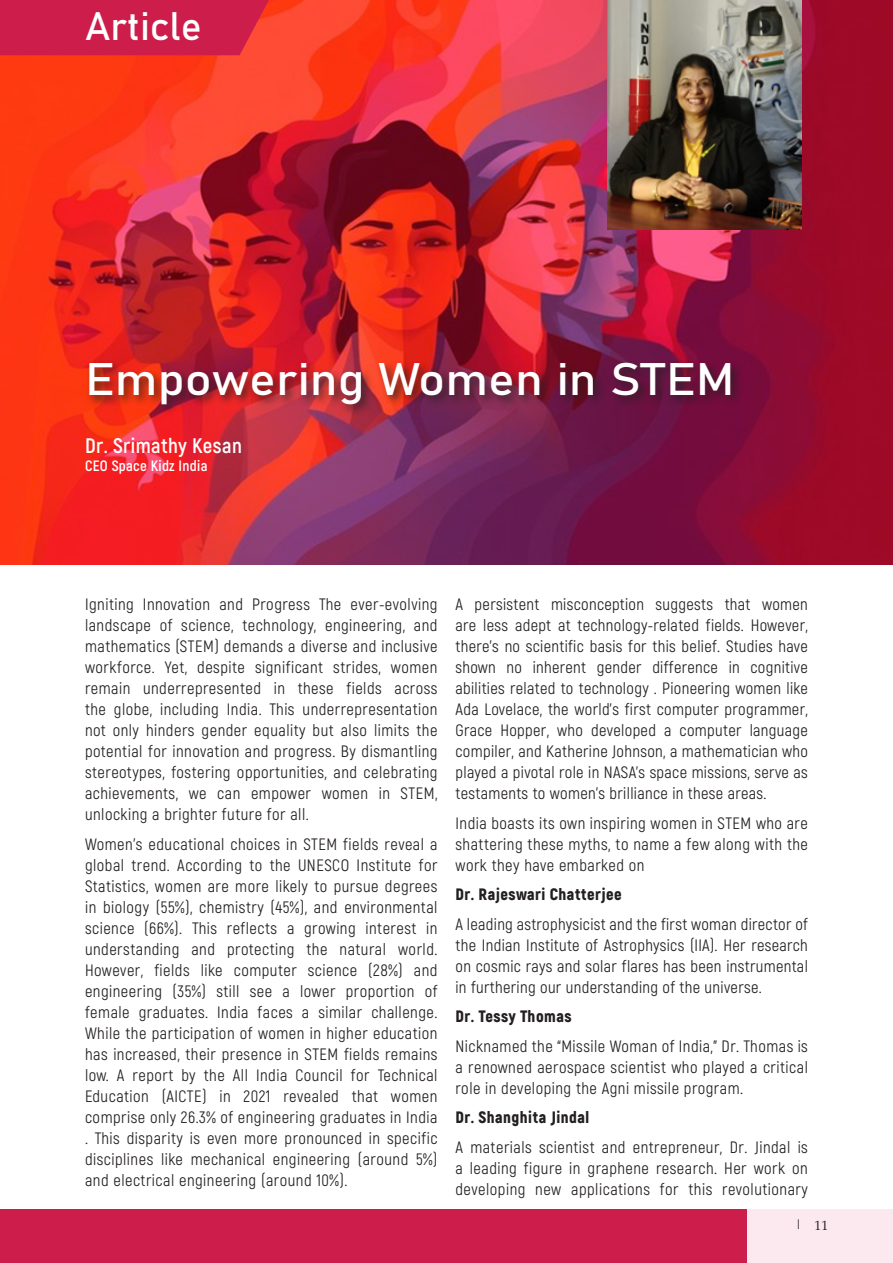
<style>
.page{position:relative;width:893px;height:1263px;background:#fff}
.page>*{position:absolute;margin:0;border:0;box-sizing:border-box;transform-origin:0 0}
.t1{font:45px "Bahnschrift";color:#fff;scale:1.11 1}
.t2{font:39.3px "Bahnschrift";color:#fff}
.t3{font:700 21px "Akrobat";letter-spacing:.02em;color:#fff}
.t4{font:16.5px/21px "Akrobat";letter-spacing:.03em;color:#231f20;text-align:justify}
.t5{font:900 16.5px "Akrobat";letter-spacing:.03em;color:#231f20}
.t6{font:700 15px "Akrobat";letter-spacing:.02em;color:#fff}
.t7{font:13.5px "URW Palladio IT";color:#231f20}
</style>
<div class="page">
<div style="left:746px;top:1210px;width:147px;height:53px;background:#fce8ef"></div>
<div style="left:0;top:1210px;width:746px;height:53px;background:#cd1e4b"></div>
<img style="left:0;top:0;width:893px;height:564px">
<div style="left:86px;top:359px;width:657px;height:58px;background:#231f20;opacity:.75"></div>
<div style="left:0;top:0;width:269px;height:55px;background:#cd1e4b"></div>
<img style="left:608px;top:0;width:193px;height:229px">
<p class="t2" style="left:85px;top:-4px;width:118px">Article</p>
<p class="t1" style="left:85px;top:345px;width:587px">Empowering Women in STEM</p>
<p class="t3" style="left:85px;top:433px;width:158px">Dr. Srimathy Kesan</p>
<p class="t6" style="left:85px;top:457px;width:124px">CEO Space Kidz India</p>
<p class="t4" style="left:85px;top:594px;width:354px">Igniting Innovation and Progress The ever-evolving landscape of science, technology, engineering, and mathematics (STEM) demands a diverse and inclusive workforce. Yet, despite significant strides, women remain underrepresented in these fields across the globe, including India. This underrepresentation not only hinders gender equality but also limits the potential for innovation and progress. By dismantling stereotypes, fostering opportunities, and celebrating achievements, we can empower women in STEM, unlocking a brighter future for all.</p>
<p class="t4" style="left:85px;top:833px;width:354px">Women’s educational choices in STEM fields reveal a global trend. According to the UNESCO Institute for Statistics, women are more likely to pursue degrees in biology (55%), chemistry (45%), and environmental science (66%). This reflects a growing interest in understanding and protecting the natural world.<br>However, fields like computer science (28%) and engineering (35%) still see a lower proportion of female graduates. India faces a similar challenge.<br>While the participation of women in higher education has increased, their presence in STEM fields remains low. A report by the All India Council for Technical Education (AICTE) in 2021 revealed that women comprise only 26.3% of engineering graduates in India . This disparity is even more pronounced in specific disciplines like mechanical engineering (around 5%) and electrical engineering (around 10%).</p>
<p class="t4" style="left:455px;top:594px;width:354px">A persistent misconception suggests that women are less adept at technology-related fields. However, there’s no scientific basis for this belief. Studies have shown no inherent gender difference in cognitive abilities related to technology . Pioneering women like Ada Lovelace, the world’s first computer programmer, Grace Hopper, who developed a computer language compiler, and Katherine Johnson, a mathematician who played a pivotal role in NASA’s space missions, serve as testaments to women’s brilliance in these areas.</p>
<p class="t4" style="left:455px;top:812px;width:354px">India boasts its own inspiring women in STEM who are shattering these myths, to name a few along with the work they have embarked on</p>
<p class="t5" style="left:455px;top:884px;width:168px">Dr. Rajeswari Chatterjee</p>
<p class="t4" style="left:455px;top:913px;width:354px">A leading astrophysicist and the first woman director of the Indian Institute of Astrophysics (IIA). Her research on cosmic rays and solar flares has been instrumental in furthering our understanding of the universe.</p>
<p class="t5" style="left:455px;top:1006px;width:118px">Dr. Tessy Thomas</p>
<p class="t4" style="left:455px;top:1035px;width:354px">Nicknamed the “Missile Woman of India,” Dr. Thomas is a renowned aerospace scientist who played a critical role in developing the Agni missile program.</p>
<p class="t5" style="left:455px;top:1107px;width:135px">Dr. Shanghita Jindal</p>
<p class="t4" style="left:455px;top:1136px;width:354px">A materials scientist and entrepreneur, Dr. Jindal is a leading figure in graphene research. Her work on developing new applications for this revolutionary</p>
<p class="t7" style="left:796px;top:1216px;width:34px">| 11</p>
</div>
